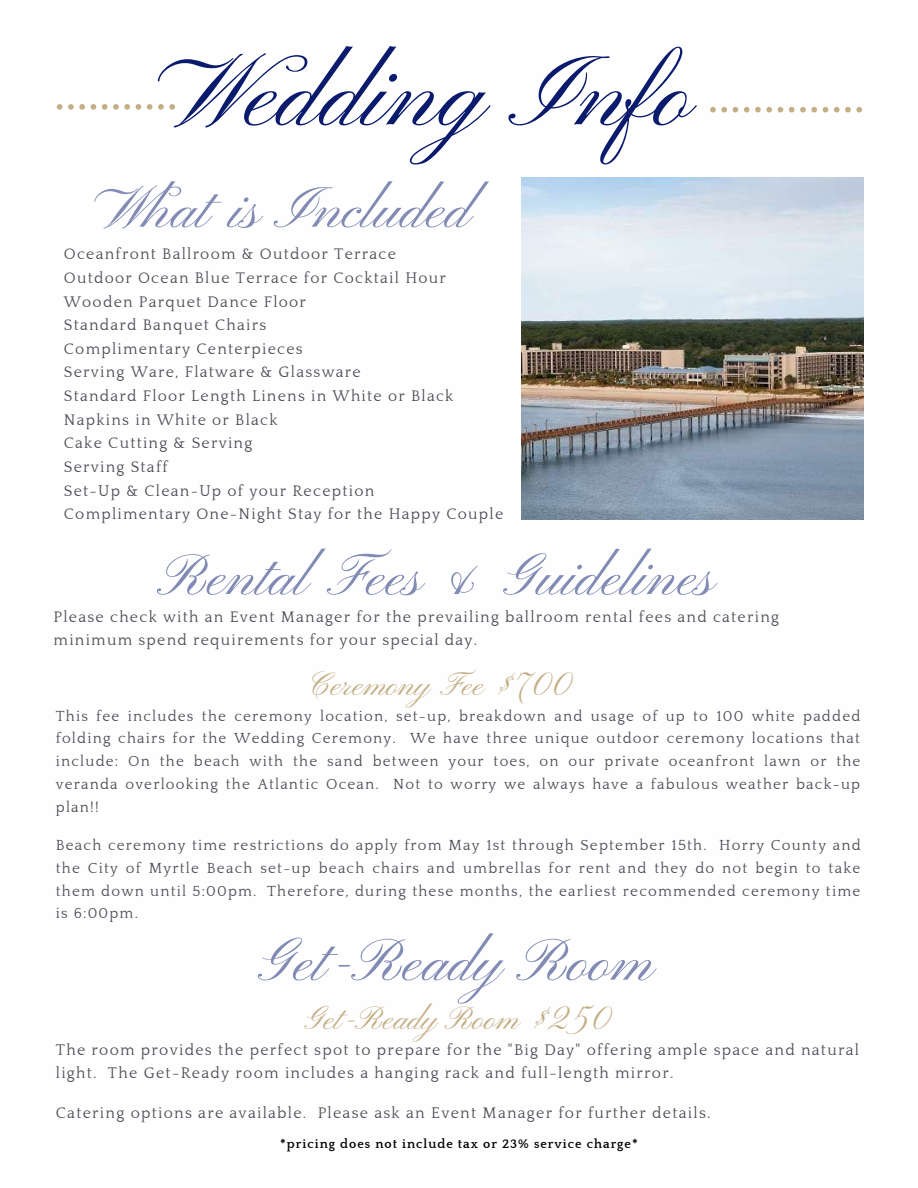
<style>
.page{position:relative;width:918px;height:1188px;background:#fff}
.page>*{position:absolute;margin:0;border:0;box-sizing:border-box;transform-origin:0 0}
.t1{font:102px "Pinyon Script";color:#0a1a6d}
.t2{font:60.75px "Pinyon Script";color:#828bb4}
.t3{font:59.25px "Pinyon Script";color:#828bb4}
.t4{font:33px "Pinyon Script";color:#c4ae85}
.t5{font:15.75px/23.7px "Quattrocento";letter-spacing:.08em;color:#4c4953}
.t6{font:15.6px/23.7px "Quattrocento";letter-spacing:.08em;color:#4c4953}
.t7{font:15px/22.8px "Quattrocento";letter-spacing:.08em;color:#4c4953;text-align:justify}
.t8{font:700 12.75px "Quattrocento";letter-spacing:.08em;color:#000}
</style>
<div class="page">
<svg style="left:57px;top:104px;width:118px;height:6px"></svg>
<svg style="left:710px;top:107px;width:152px;height:5px"></svg>
<img style="left:522px;top:178px;width:341px;height:341px">
<h1 class="t1" style="left:187px;top:37px;width:528px">Wedding Info</h1>
<h3 class="t3" style="left:111px;top:176px;width:363px">What is Included</h3>
<p class="t6" style="left:64px;top:243px;width:441px">Oceanfront Ballroom &amp; Outdoor Terrace<br>Outdoor Ocean Blue Terrace for Cocktail Hour<br>Wooden Parquet Dance Floor<br>Standard Banquet Chairs<br>Complimentary Centerpieces<br>Serving Ware, Flatware &amp; Glassware<br>Standard Floor Length Linens in White or Black<br>Napkins in White or Black<br>Cake Cutting &amp; Serving<br>Serving Staff<br>Set-Up &amp; Clean-Up of your Reception<br>Complimentary One-Night Stay for the Happy Couple</p>
<h3 class="t3" style="left:166px;top:544px;width:552px">Rental Fees &amp; Guidelines</h3>
<p class="t5" style="left:54px;top:605px;width:727px;line-height:23.2px">Please check with an Event Manager for the prevailing ballroom rental fees and catering minimum spend requirements for your special day.</p>
<h3 class="t4" style="left:310px;top:667px;width:263px">Ceremony Fee $700</h3>
<p class="t7" style="left:56px;top:705px;width:806px">This fee includes the ceremony location, set-up, breakdown and usage of up to 100 white padded folding chairs for the Wedding Ceremony. We have three unique outdoor ceremony locations that include: On the beach with the sand between your toes, on our private oceanfront lawn or the veranda overlooking the Atlantic Ocean. Not to worry we always have a fabulous weather back-up plan!!</p>
<p class="t7" style="left:56px;top:834px;width:807px">Beach ceremony time restrictions do apply from May 1st through September 15th. Horry County and the City of Myrtle Beach set-up beach chairs and umbrellas for rent and they do not begin to take them down until 5:00pm. Therefore, during these months, the earliest recommended ceremony time is 6:00pm.</p>
<h2 class="t2" style="left:262px;top:928px;width:395px">Get-Ready Room</h2>
<p class="t5" style="left:56px;top:1038px;width:805px">The room provides the perfect spot to prepare for the "Big Day" offering ample space and natural light. The Get-Ready room includes a hanging rack and full-length mirror.</p>
<p class="t5" style="left:56px;top:1101px;width:656px">Catering options are available. Please ask an Event Manager for further details.</p>
<p class="t8" style="left:280px;top:1137px;width:359px">*pricing does not include tax or 23% service charge*</p>
<h3 class="t4" style="left:307px;top:1000px;width:306px">Get-Ready Room $250</h3>
</div>
